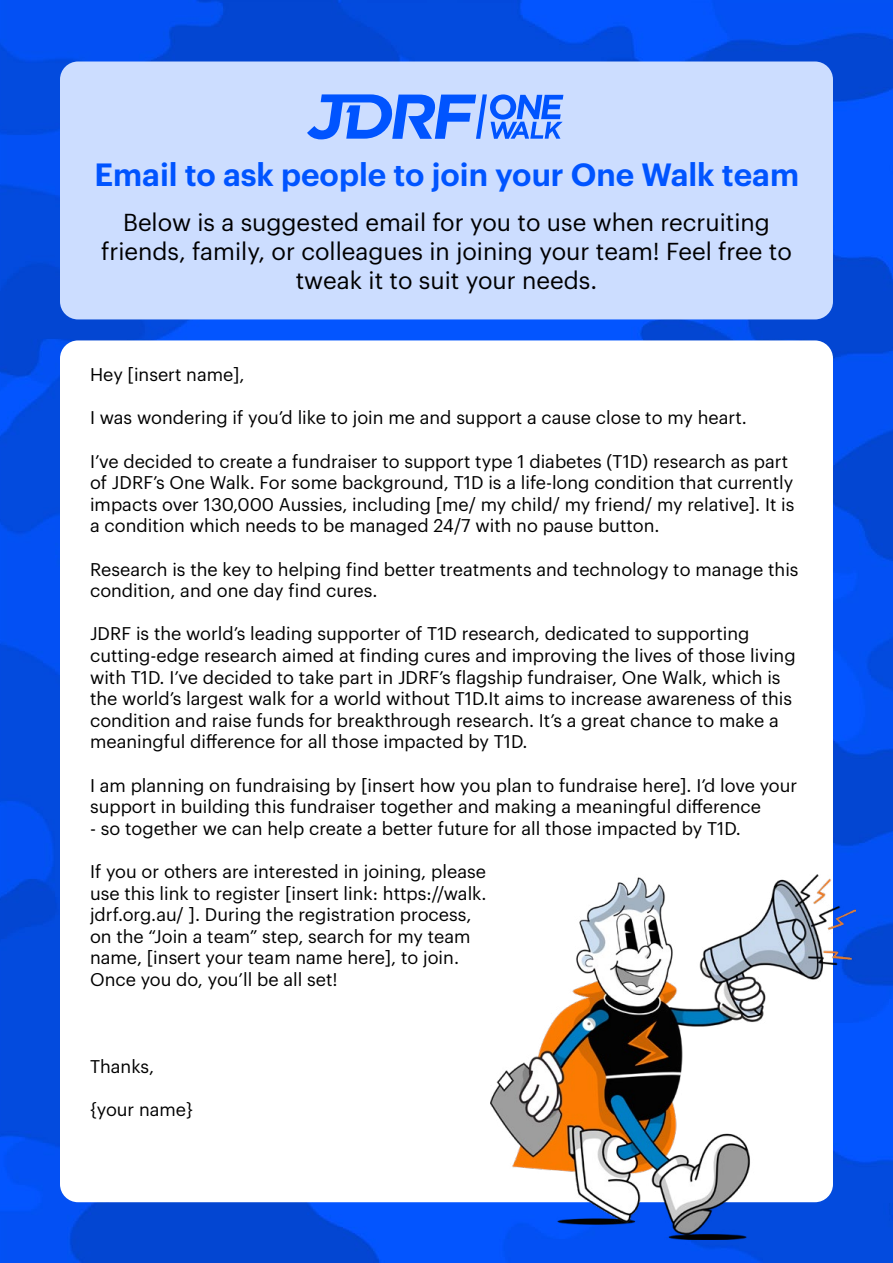
<style>
.page{position:relative;width:893px;height:1263px;background:#fff}
.page>*{position:absolute;margin:0;border:0;box-sizing:border-box;transform-origin:0 0}
.t1{font:600 31.5px "Graphik";color:#0054ff}
.t2{font:24px/28.8px "Graphik";color:#000;text-align:center}
.t3{font:18px/21.6px "Graphik";color:#000}
</style>
<div class="page">
<img style="left:0;top:0;width:893px;height:1263px">
<div style="left:60px;top:62px;width:773px;height:257px;background:#cdf;border-radius:18px"></div>
<svg style="left:307px;top:94px;width:256px;height:45px"></svg>
<div style="left:60px;top:340px;width:773px;height:862px;background:#fff;border-radius:18px"></div>
<img style="left:490px;top:874px;width:365px;height:365px">
<h1 class="t1" style="left:95px;top:151px;width:706px">Email to ask people to join your One Walk team</h1>
<h2 class="t2" style="left:101px;top:206px;width:692px">Below is a suggested email for you to use when recruiting friends, family, or colleagues in joining your team! Feel free to tweak it to suit your needs.</h2>
<p class="t3" style="left:90px;top:362px;width:156px">Hey [insert name],</p>
<p class="t3" style="left:90px;top:406px;width:658px">I was wondering if you’d like to join me and support a cause close to my heart.</p>
<p class="t3" style="left:90px;top:449px;width:706px">I’ve decided to create a fundraiser to support type 1 diabetes (T1D) research as part of JDRF’s One Walk. For some background, T1D is a life-long condition that currently impacts over 130,000 Aussies, including [me/ my child/ my friend/ my relative]. It is a condition which needs to be managed 24/7 with no pause button.</p>
<p class="t3" style="left:90px;top:557px;width:710px">Research is the key to helping find better treatments and technology to manage this condition, and one day find cures.</p>
<p class="t3" style="left:90px;top:622px;width:707px">JDRF is the world’s leading supporter of T1D research, dedicated to supporting cutting-edge research aimed at finding cures and improving the lives of those living with T1D. I’ve decided to take part in JDRF’s flagship fundraiser, One Walk, which is the world’s largest walk for a world without T1D.It aims to increase awareness of this condition and raise funds for breakthrough research. It’s a great chance to make a meaningful difference for all those impacted by T1D.</p>
<p class="t3" style="left:90px;top:773px;width:709px">I am planning on fundraising by [insert how you plan to fundraise here]. I’d love your support in building this fundraiser together and making a meaningful difference</p>
<p class="t3" style="left:90px;top:816px;width:652px">- so together we can help create a better future for all those impacted by T1D.</p>
<p class="t3" style="left:90px;top:859px;width:398px">If you or others are interested in joining, please use this link to register [insert link: https://walk. jdrf.org.au/ ]. During the registration process, on the “Join a team” step, search for my team name, [insert your team name here], to join.<br>Once you do, you’ll be all set!</p>
<p class="t3" style="left:90px;top:1054px;width:66px">Thanks,</p>
<p class="t3" style="left:90px;top:1097px;width:104px">{your name}</p>
</div>
